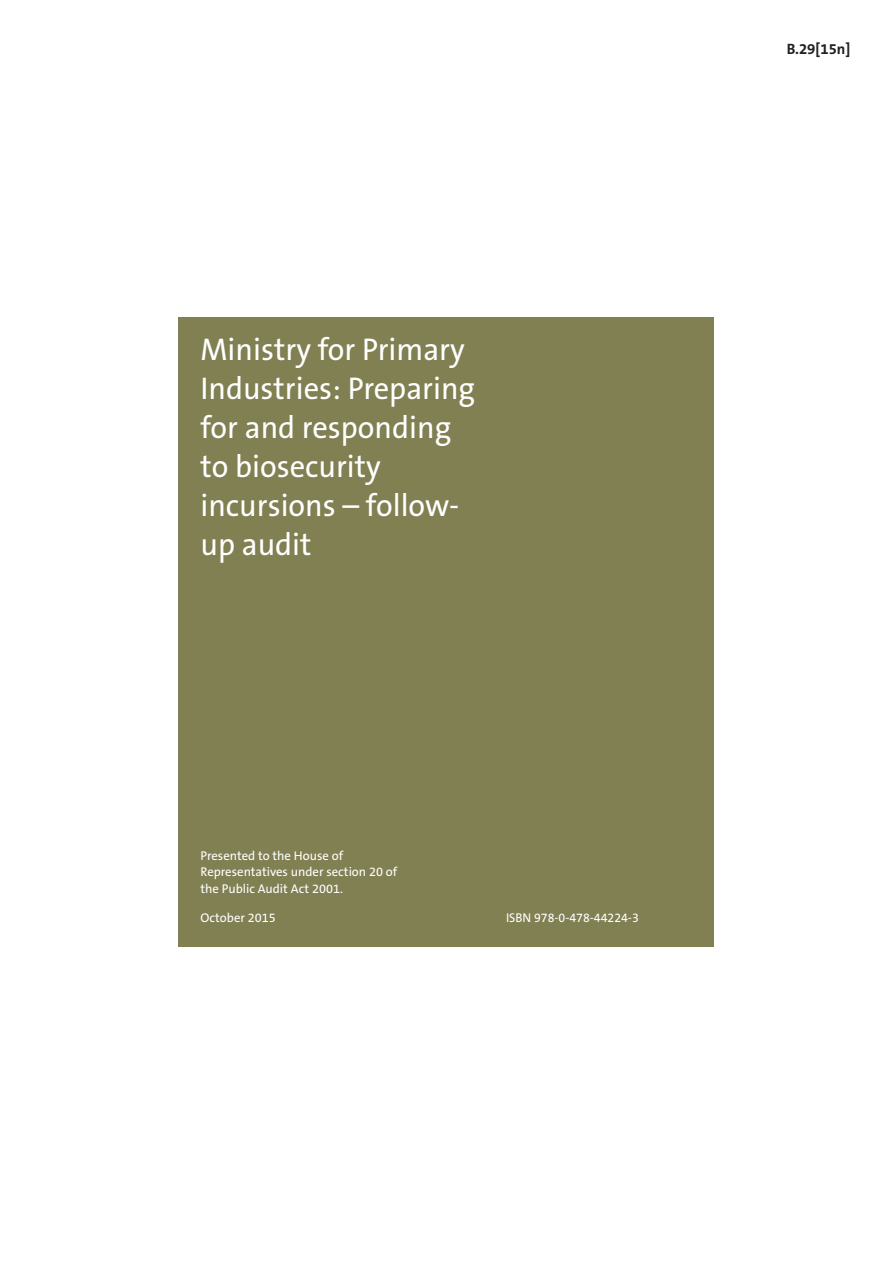
<style>
.page{position:relative;width:893px;height:1263px;background:#fff}
.page>*{position:absolute;margin:0;border:0;box-sizing:border-box;transform-origin:0 0}
.Title_Page_Report_Na{font:31.5px/39px "The Sans OT5 Plain";color:#fff}
.Heading_4_OAG{font:700 15px "The Sans OT7";color:#231f20}
.Title_Page_Other_OAG{font:12.75px/16.5px "The Sans OT5 Plain";color:#fff}
</style>
<div class="page">
<div style="left:179px;top:317px;width:535px;height:629px;background:#818053"></div>
<p class="Title_Page_Report_Na" style="left:200px;top:330px;width:276px">Ministry for Primary<br>Industries: Preparing for and responding to biosecurity incursions – follow&shy;up audit</p>
<p class="Title_Page_Other_OAG" style="left:201px;top:847px;width:198px">Presented to the House of<br>Representatives under section 20 of the Public Audit Act 2001.</p>
<p class="Title_Page_Other_OAG" style="left:201px;top:910px;width:77px">October 2015</p>
<p class="Title_Page_Other_OAG" style="left:506px;top:909px;width:134px">ISBN 978-0-478-44224-3</p>
<p class="Heading_4_OAG" style="left:787px;top:39px;width:65px">B.29[15n]</p>
</div>
